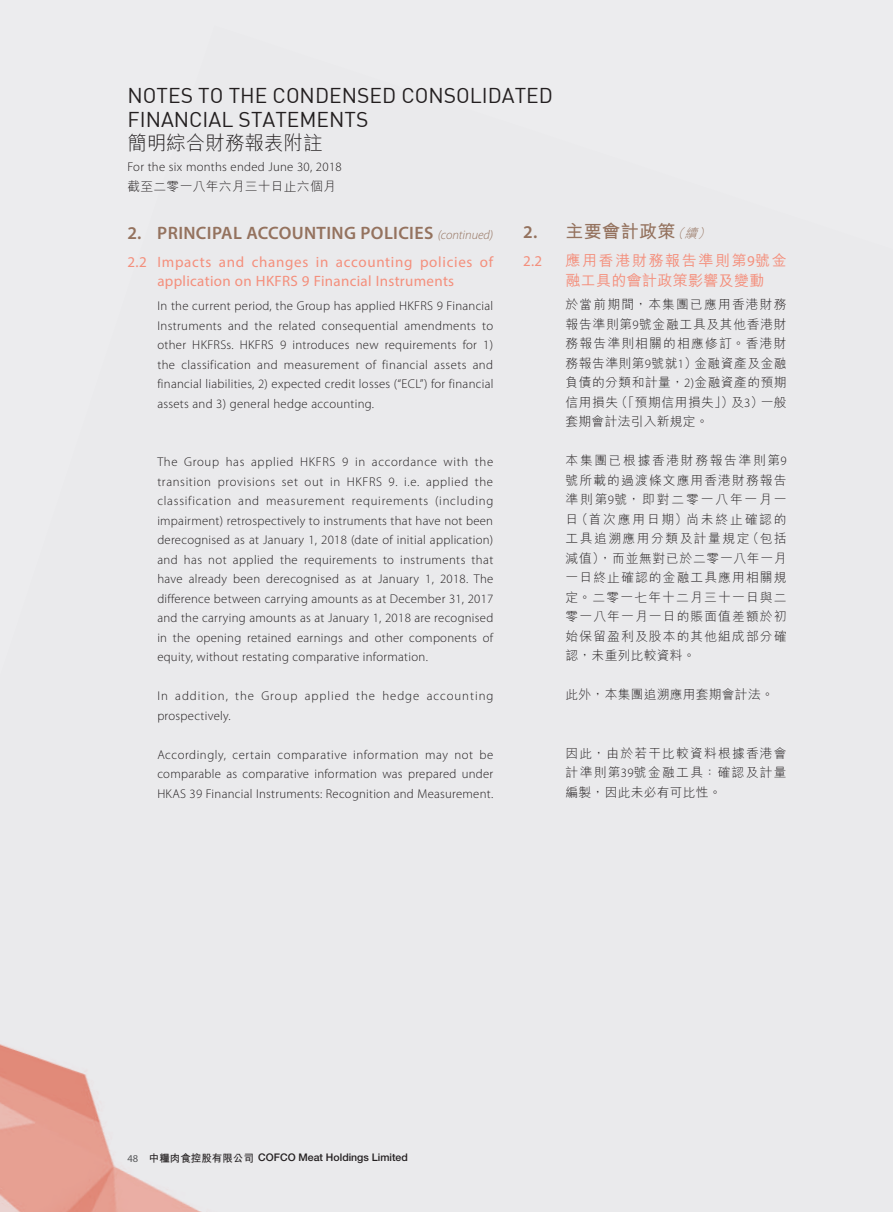
<style>
.page{position:relative;width:893px;height:1212px;background:#fff}
.page>*{position:absolute;margin:0;border:0;box-sizing:border-box;transform-origin:0 0}
.t1{font:21px/24px "DIN";color:#231f20}
.t2{font:300 19.5px "M Hei HK";color:#231f20}
.t3{font:600 18px "Myriad Pro";letter-spacing:.02em;color:#94725e}
.t4{font:700 18px "M Hei HK";letter-spacing:.02em;color:#94725e}
.t5{font:15px/19.5px "Myriad Pro";letter-spacing:.03em;color:#f48f7c}
.t6{font:500 15px/19.5px "M Hei HK";letter-spacing:.02em;color:#f48f7c}
.t7{font:300 12.75px/19.5px "Myriad Pro";letter-spacing:.02em;color:#231f20;text-align:justify}
.t8{font:300 12.75px/19.5px "M Hei HK";letter-spacing:.04em;color:#231f20;text-align:justify}
.t9{font:300 12.75px/19.5px "Myriad Pro";letter-spacing:.075em;color:#231f20}
.t10{font:300 12.75px "M Hei HK";letter-spacing:.02em;color:#231f20}
.t11{font:500 10.5px "Helvetica Neue LT Std";color:#231f20}
.s1{font-weight:300;font-style:italic;font-size:12.75px}
.s2{font-family:"Myriad Pro";font-weight:600}
.s3{font-family:"Myriad Pro";font-weight:400}
.s4{font-family:"Myriad Pro"}
.s5{font-family:"Myriad Pro";font-weight:400;color:#57585a}
.s6{font-family:"M Hei HK";font-weight:700}
</style>
<div class="page">
<div style="left:0;top:26px;width:893px;height:1186px;background:#eaeaec"></div>
<h1 class="t1" style="left:128px;top:83px;width:427px">NOTES TO THE CONDENSED CONSOLIDATED<br>FINANCIAL STATEMENTS</h1>
<h2 class="t2" style="left:128px;top:130px;width:196px">簡明綜合財務報表附註</h2>
<p class="t7" style="left:128px;top:157px;width:216px">For the six months ended June 30, 2018</p>
<p class="t10" style="left:128px;top:177px;width:210px">截至二零一八年六月三十日止六個月</p>
<h3 class="t3" style="left:128px;top:221px;width:367px">2. PRINCIPAL ACCOUNTING POLICIES <span class="s1">(continued)</span></h3>
<p class="t5" style="left:157px;top:252px;width:337px;text-indent:-30px">2.2 Impacts and changes in accounting policies of application on HKFRS 9 Financial Instruments</p>
<p class="t7" style="left:157px;top:296px;width:338px">In the current period, the Group has applied HKFRS 9 Financial Instruments and the related consequential amendments to other HKFRSs. HKFRS 9 introduces new requirements for 1) the classification and measurement of financial assets and financial liabilities, 2) expected credit losses (“ECL”) for financial assets and 3) general hedge accounting.</p>
<p class="t7" style="left:157px;top:452px;width:338px">The Group has applied HKFRS 9 in accordance with the transition provisions set out in HKFRS 9. i.e. applied the classification and measurement requirements (including impairment) retrospectively to instruments that have not been derecognised as at January 1, 2018 (date of initial application) and has not applied the requirements to instruments that have already been derecognised as at January 1, 2018. The difference between carrying amounts as at December 31, 2017 and the carrying amounts as at January 1, 2018 are recognised in the opening retained earnings and other components of equity, without restating comparative information.</p>
<p class="t9" style="left:157px;top:686px;width:338px">In addition, the Group applied the hedge accounting prospectively.</p>
<p class="t7" style="left:157px;top:745px;width:337px">Accordingly, certain comparative information may not be comparable as comparative information was prepared under HKAS 39 Financial Instruments: Recognition and Measurement.</p>
<h3 class="t4" style="left:523px;top:218px;width:193px"><span class="s2">2.</span> 主要會計政策<span class="s1">（續）</span></h3>
<p class="t5" style="left:523px;top:251px;width:21px">2.2</p>
<p class="t6" style="left:566px;top:250px;width:223px">應用香港財務報告準則第<span class="s3">9</span>號金融工具的會計政策影響及變動</p>
<p class="t8" style="left:566px;top:294px;width:223px">於當前期間，本集團已應用香港財務報告準則第<span class="s4">9</span>號金融工具及其他香港財務報告準則相關的相應修訂。香港財務報告準則第<span class="s4">9</span>號就<span class="s4">1</span>）金融資產及金融負債的分類和計量，<span class="s4">2)</span>金融資產的預期信用損失（「預期信用損失」）及<span class="s4">3</span>）一般套期會計法引入新規定。</p>
<p class="t8" style="left:566px;top:450px;width:223px">本集團已根據香港財務報告準則第<span class="s4">9</span>號所載的過渡條文應用香港財務報告準則第<span class="s4">9</span>號，即對二零一八年一月一日（首次應用日期）尚未終止確認的工具追溯應用分類及計量規定（包括減值），而並無對已於二零一八年一月一日終止確認的金融工具應用相關規定。二零一七年十二月三十一日與二零一八年一月一日的賬面值差額於初始保留盈利及股本的其他組成部分確認，未重列比較資料。</p>
<p class="t10" style="left:566px;top:686px;width:210px">此外，本集團追溯應用套期會計法。</p>
<p class="t8" style="left:566px;top:743px;width:223px">因此，由於若干比較資料根據香港會計準則第<span class="s4">39</span>號金融工具：確認及計量編製，因此未必有可比性。</p>
<p class="t11" style="left:128px;top:1151px;width:282px"><span class="s5">48</span> <span class="s6">中糧肉食控股有限公司</span> COFCO Meat Holdings Limited</p>
</div>
